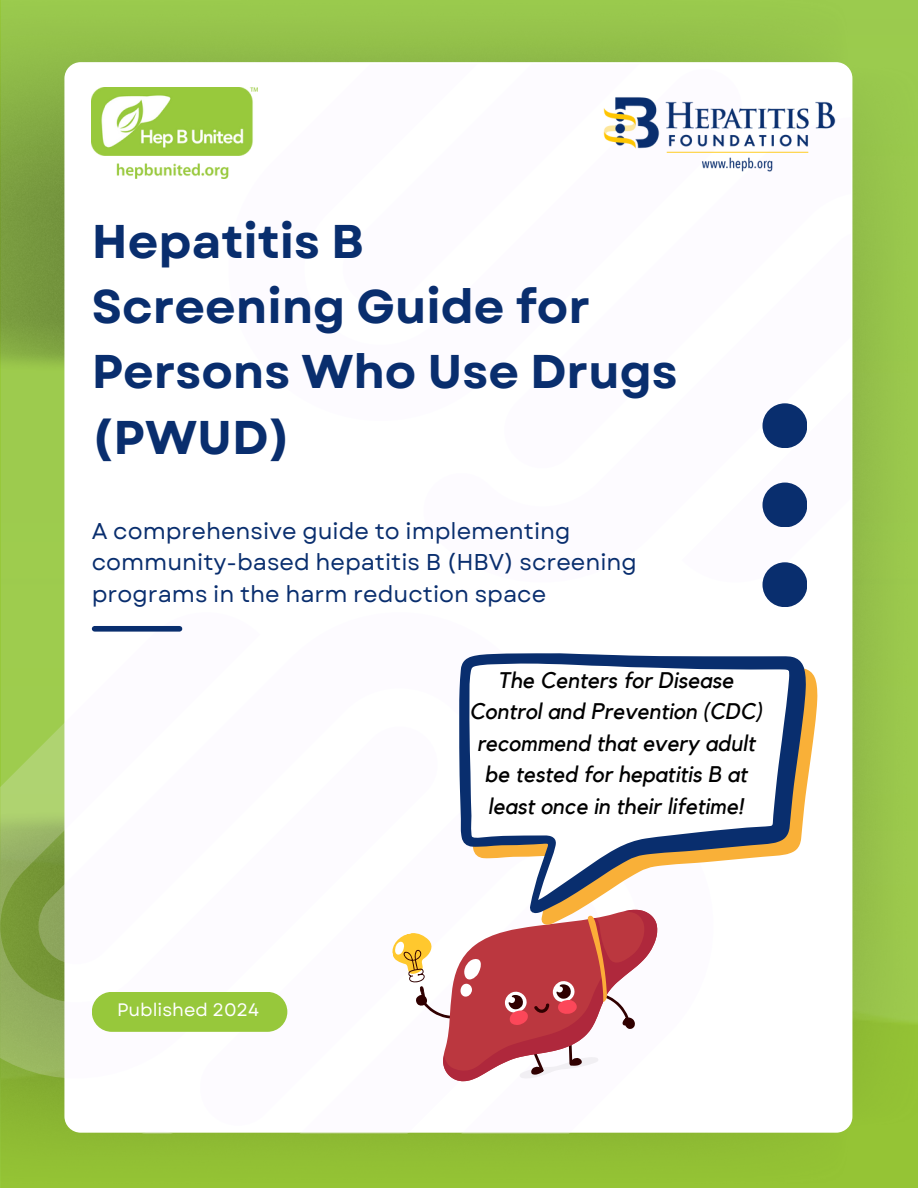
<style>
.page{position:relative;width:918px;height:1188px;background:#fff}
.page>*{position:absolute;margin:0;border:0;box-sizing:border-box;transform-origin:0 0}
.t1{font:700 47.25px/65.2px "Garet";color:#092e6e}
.t2{font:22.8px/31.5px "Garet";color:#092e6e}
.t3{font:italic 22.5px/31.5px "Kollektif";color:#000;text-align:center}
.t4{font:18px "Garet";color:#fff}
</style>
<div class="page">
<img style="left:2px;top:0;width:916px;height:1188px">
<img style="left:852px;top:62px;width:66px;height:1071px">
<div style="left:0;top:1121px;width:852px;height:67px;background:#92c034"></div>
<img style="left:0;top:0;width:852px;height:371px">
<div style="left:64px;top:62px;width:788px;height:1071px;background:#fff;border-radius:16px"></div>
<svg style="left:0;top:612px;width:714px;height:522px"></svg>
<div style="left:763px;top:562px;width:44px;height:45px;background:#092e6e;border-radius:50%"></div>
<div style="left:763px;top:483px;width:44px;height:44px;background:#092e6e;border-radius:50%"></div>
<div style="left:763px;top:403px;width:44px;height:45px;background:#092e6e;border-radius:50%"></div>
<div style="left:95px;top:626px;width:85px;height:6px;background:#092e6e"></div>
<div style="left:92px;top:992px;width:195px;height:40px;background:#97c83b;border-radius:20px"></div>
<img style="left:603px;top:97px;width:233px;height:75px">
<img style="left:92px;top:88px;width:165px;height:91px">
<svg style="left:416px;top:897px;width:267px;height:192px"></svg>
<svg style="left:419px;top:905px;width:262px;height:180px"></svg>
<svg style="left:389px;top:929px;width:95px;height:96px"></svg>
<svg style="left:503px;top:924px;width:133px;height:158px"></svg>
<svg style="left:471px;top:669px;width:346px;height:255px"></svg>
<svg style="left:459px;top:653px;width:347px;height:261px"></svg>
<svg style="left:469px;top:663px;width:320px;height:237px"></svg>
<h2 class="t1" style="left:92px;top:209px;width:588px">Hepatitis B<br>Screening Guide for<br>Persons Who Use Drugs (PWUD)</h2>
<p class="t2" style="left:92px;top:515px;width:547px">A comprehensive guide to implementing community-based hepatitis B (HBV) screening programs in the harm reduction space</p>
<p class="t4" style="left:117px;top:997px;width:144px">Published 2024</p>
<h1 class="t3" style="left:469px;top:665px;width:294px">The Centers for Disease<br>Control and Prevention (CDC) recommend that every adult be tested for hepatitis B at least once in their lifetime!</h1>
</div>
